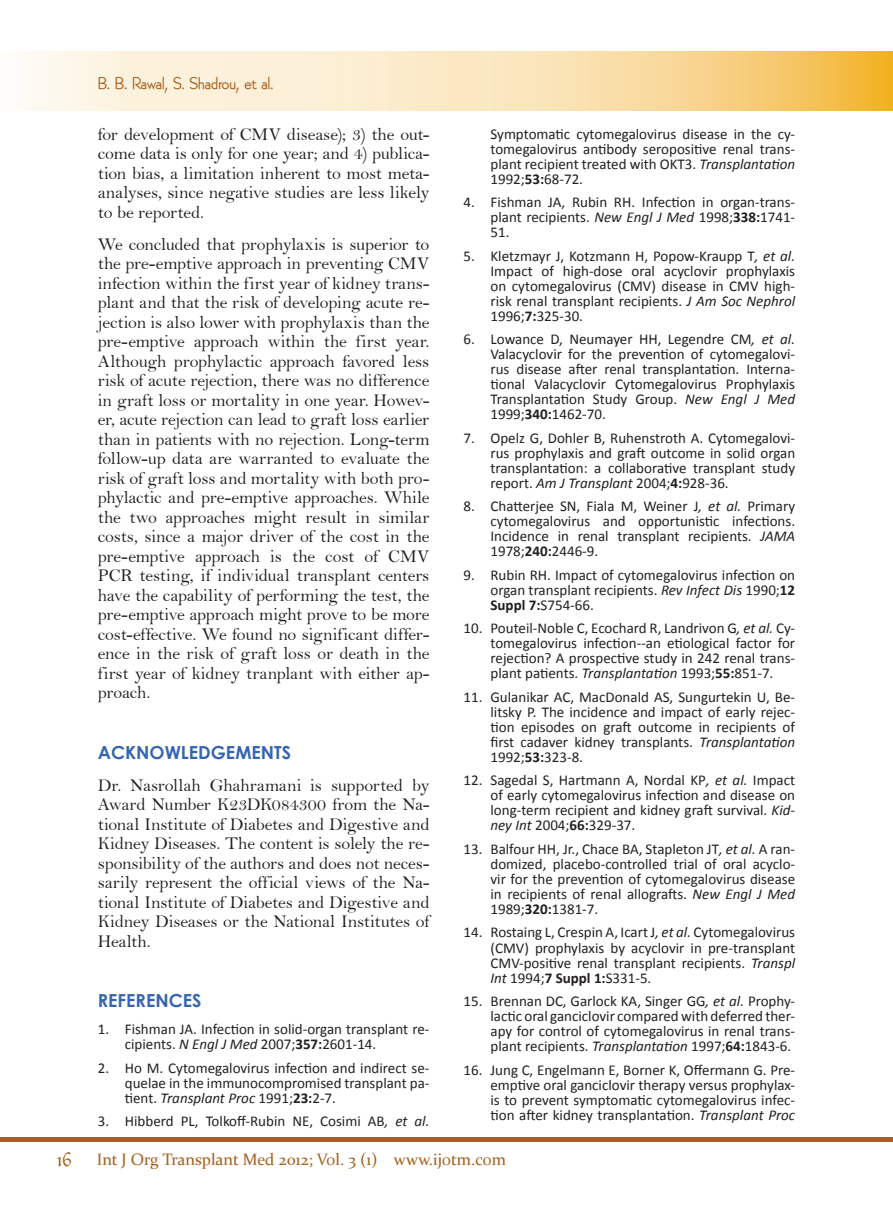
<style>
.page{position:relative;width:893px;height:1212px;background:#fff}
.page>*{position:absolute;margin:0;border:0;box-sizing:border-box;transform-origin:0 0}
.Body{font:18px/19.5px "Bell";letter-spacing:-.01em;color:#231f20;text-align:justify}
.Heading{font:700 18px "Century Gothic";color:#3665b0}
.t1{font:16.5px "Constantia";color:#a6611c}
.Runnig_Author{font:16.5px "Bennie Goethe SH";color:#a6611c}
.Refrencess{font:15px/15px "Calibri";color:#231f20;text-align:justify}
.s1{font-style:italic}
.s2{font-weight:700}
</style>
<div class="page">
<div style="left:0;top:1137px;width:893px;height:5px;background:#a6611c"></div>
<img style="left:29px;top:52px;width:864px;height:59px">
<p class="Runnig_Author" style="left:98px;top:73px;width:177px">B. B. Rawal, S. Shadrou, et al.</p>
<p class="Body" style="left:98px;top:124px;width:333px">for development of CMV disease); 3) the out&shy;come data is only for one year; and 4) publica&shy;tion bias, a limitation inherent to most meta&shy;analyses, since negative studies are less likely to be reported.</p>
<p class="Body" style="left:98px;top:234px;width:333px">We concluded that prophylaxis is superior to the pre-emptive approach in preventing CMV infection within the first year of kidney trans&shy;plant and that the risk of developing acute re&shy;jection is also lower with prophylaxis than the pre-emptive approach within the first year.<br>Although prophylactic approach favored less risk of acute rejection, there was no difference in graft loss or mortality in one year. Howev&shy;er, acute rejection can lead to graft loss earlier than in patients with no rejection. Long-term follow-up data are warranted to evaluate the risk of graft loss and mortality with both pro&shy;phylactic and pre-emptive approaches. While the two approaches might result in similar costs, since a major driver of the cost in the pre-emptive approach is the cost of CMV PCR testing, if individual transplant centers have the capability of performing the test, the pre-emptive approach might prove to be more cost-effective. We found no significant differ&shy;ence in the risk of graft loss or death in the first year of kidney tranplant with either ap&shy;proach.</p>
<p class="Heading" style="left:98px;top:738px;width:195px">ACKNOWLEDGEMENTS</p>
<p class="Body" style="left:98px;top:775px;width:333px">Dr. Nasrollah Ghahramani is supported by Award Number K23DK084300 from the Na&shy;tional Institute of Diabetes and Digestive and Kidney Diseases. The content is solely the re&shy;sponsibility of the authors and does not neces&shy;sarily represent the official views of the Na&shy;tional Institute of Diabetes and Digestive and Kidney Diseases or the National Institutes of Health.</p>
<p class="Heading" style="left:98px;top:986px;width:105px">REFERENCES</p>
<p class="Refrencess" style="left:125px;top:1021px;width:306px;text-indent:-27px">1. Fishman JA. Infection in solid-organ transplant re&shy;cipients. <span class="s1">N Engl J Med</span> 2007;<span class="s2">357:</span>2601-14.</p>
<p class="Refrencess" style="left:125px;top:1059px;width:306px;text-indent:-27px">2. Ho M. Cytomegalovirus infection and indirect se&shy;quelae in the immunocompromised transplant pa&shy;tient. <span class="s1">Transplant Proc</span> 1991;<span class="s2">23:</span>2-7.</p>
<p class="Refrencess" style="left:98px;top:1113px;width:333px">3. Hibberd PL, Tolkoff-Rubin NE, Cosimi AB<span class="s1">, et al.</span></p>
<p class="Refrencess" style="left:490px;top:126px;width:306px">Symptomatic cytomegalovirus disease in the cy&shy;tomegalovirus antibody seropositive renal trans&shy;plant recipient treated with OKT3. <span class="s1">Transplantation </span>1992;<span class="s2">53:</span>68-72.</p>
<p class="Refrencess" style="left:490px;top:194px;width:306px;text-indent:-27px">4. Fishman JA, Rubin RH. Infection in organ-trans&shy;plant recipients. <span class="s1">New Engl J Med</span> 1998;<span class="s2">338:</span>1741- 51.</p>
<p class="Refrencess" style="left:490px;top:248px;width:306px;text-indent:-27px">5. Kletzmayr J, Kotzmann H, Popow-Kraupp T<span class="s1">, et al.<br></span>Impact of high-dose oral acyclovir prophylaxis on cytomegalovirus (CMV) disease in CMV high&shy;risk renal transplant recipients. <span class="s1">J Am Soc Nephrol </span>1996;<span class="s2">7:</span>325-30.</p>
<p class="Refrencess" style="left:490px;top:331px;width:306px;text-indent:-27px">6. Lowance D, Neumayer HH, Legendre CM<span class="s1">, et al.<br></span>Valacyclovir for the prevention of cytomegalovi&shy;rus disease after renal transplantation. Interna&shy;tional Valacyclovir Cytomegalovirus Prophylaxis Transplantation Study Group. <span class="s1">New Engl J Med </span>1999;<span class="s2">340:</span>1462-70.</p>
<p class="Refrencess" style="left:490px;top:430px;width:306px;text-indent:-27px">7. Opelz G, Dohler B, Ruhenstroth A. Cytomegalovi&shy;rus prophylaxis and graft outcome in solid organ transplantation: a collaborative transplant study report. <span class="s1">Am J Transplant</span> 2004;<span class="s2">4:</span>928-36.</p>
<p class="Refrencess" style="left:490px;top:498px;width:306px;text-indent:-27px">8. Chatterjee SN, Fiala M, Weiner J<span class="s1">, et al.</span> Primary cytomegalovirus and opportunistic infections.<br>Incidence in renal transplant recipients. <span class="s1">JAMA </span>1978;<span class="s2">240:</span>2446-9.</p>
<p class="Refrencess" style="left:490px;top:567px;width:306px;text-indent:-27px">9. Rubin RH. Impact of cytomegalovirus infection on organ transplant recipients. <span class="s1">Rev Infect Dis</span> 1990;<span class="s2">12<br>Suppl 7:</span>S754-66.</p>
<p class="Refrencess" style="left:490px;top:620px;width:306px;text-indent:-27px">10. Pouteil-Noble C, Ecochard R, Landrivon G<span class="s1">, et al.</span> Cy&shy;tomegalovirus infection--an etiological factor for rejection? A prospective study in 242 renal trans&shy;plant patients. <span class="s1">Transplantation</span> 1993;<span class="s2">55:</span>851-7.</p>
<p class="Refrencess" style="left:490px;top:689px;width:306px;text-indent:-27px">11. Gulanikar AC, MacDonald AS, Sungurtekin U, Be&shy;litsky P. The incidence and impact of early rejec&shy;tion episodes on graft outcome in recipients of first cadaver kidney transplants. <span class="s1">Transplantation </span>1992;<span class="s2">53:</span>323-8.</p>
<p class="Refrencess" style="left:490px;top:772px;width:306px;text-indent:-27px">12. Sagedal S, Hartmann A, Nordal KP<span class="s1">, et al.</span> Impact of early cytomegalovirus infection and disease on long-term recipient and kidney graft survival. <span class="s1">Kid&shy;ney Int</span> 2004;<span class="s2">66:</span>329-37.</p>
<p class="Refrencess" style="left:490px;top:841px;width:306px;text-indent:-27px">13. Balfour HH, Jr., Chace BA, Stapleton JT<span class="s1">, et al.</span> A ran&shy;domized, placebo-controlled trial of oral acyclo&shy;vir for the prevention of cytomegalovirus disease in recipients of renal allografts. <span class="s1">New Engl J Med </span>1989;<span class="s2">320:</span>1381-7.</p>
<p class="Refrencess" style="left:490px;top:924px;width:306px;text-indent:-27px">14. Rostaing L, Crespin A, Icart J<span class="s1">, et al.</span> Cytomegalovirus (CMV) prophylaxis by acyclovir in pre-transplant CMV-positive renal transplant recipients. <span class="s1">Transpl Int</span> 1994;<span class="s2">7 Suppl 1:</span>S331-5.</p>
<p class="Refrencess" style="left:490px;top:993px;width:306px;text-indent:-27px">15. Brennan DC, Garlock KA, Singer GG<span class="s1">, et al.</span> Prophy&shy;lactic oral ganciclovir compared with deferred ther&shy;apy for control of cytomegalovirus in renal trans&shy;plant recipients. <span class="s1">Transplantation</span> 1997;<span class="s2">64:</span>1843-6.</p>
<p class="Refrencess" style="left:490px;top:1061px;width:306px;text-indent:-27px">16. Jung C, Engelmann E, Borner K, Offermann G. Pre&shy;emptive oral ganciclovir therapy versus prophylax&shy;is to prevent symptomatic cytomegalovirus infec&shy;tion after kidney transplantation. <span class="s1">Transplant Proc</span></p>
<p class="t1" style="left:97px;top:1148px;width:411px">Int J Org Transplant Med 2012; Vol. 3 (1) www.ijotm.com</p>
</div>
